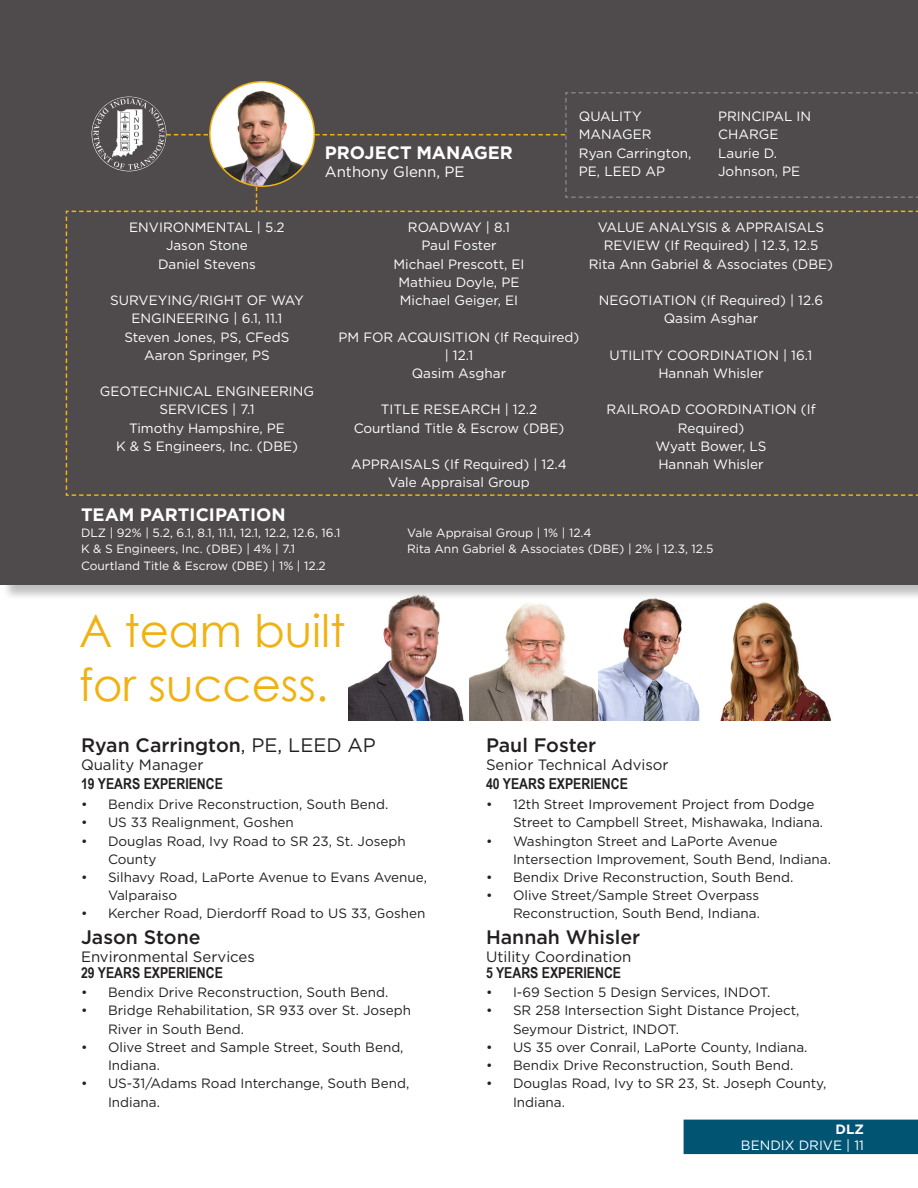
<style>
.page{position:relative;width:918px;height:1188px;background:#fff}
.page>*{position:absolute;margin:0;border:0;box-sizing:border-box;transform-origin:0 0}
.t1{font:45px/54px "Century Gothic";color:#efb211}
.t2{font:500 19.5px "Gotham";color:#231f20}
.t3{font:700 18px "Gotham";color:#fff}
.t4{font:15px "Gotham";color:#231f20}
.t5{font:700 15px "Arial Narrow";color:#231f20}
.t6{font:15px "Gotham";color:#fff}
.t7{font:13.5px/18.3px "Gotham";color:#231f20}
.t8{font:13.5px/18.1px "Gotham";color:#fff;text-align:center}
.t9{font:700 13.5px "Gotham";color:#fff}
.t10{font:12px/16.2px "Gotham";color:#fff}
.s1{font-weight:400}
</style>
<div class="page">
<div style="left:684px;top:1120px;width:234px;height:34px;background:#025473"></div>
<img style="left:349px;top:601px;width:351px;height:120px">
<img style="left:720px;top:602px;width:111px;height:118px">
<div style="left:2px;top:2px;width:916px;height:599px;background:#231f20;opacity:.35"></div>
<div style="left:0;top:0;width:918px;height:584px;background:#4f4b4c"></div>
<img style="left:210px;top:82px;width:104px;height:104px;border-radius:52px">
<svg style="left:66px;top:91px;width:852px;height:405px"></svg>
<h3 class="t3" style="left:325px;top:141px;width:190px">PROJECT MANAGER</h3>
<p class="t6" style="left:325px;top:163px;width:141px">Anthony Glenn, PE</p>
<p class="t8" style="left:579px;top:107px;width:114px;text-align:left">QUALITY<br>MANAGER<br>Ryan Carrington,<br>PE, LEED AP</p>
<p class="t8" style="left:718px;top:107px;width:95px;text-align:left">PRINCIPAL IN<br>CHARGE<br>Laurie D.<br>Johnson, PE</p>
<p class="t8" style="left:129px;top:218px;width:157px">ENVIRONMENTAL | 5.2<br>Jason Stone<br>Daniel Stevens</p>
<p class="t8" style="left:110px;top:291px;width:195px">SURVEYING/RIGHT OF WAY<br>ENGINEERING | 6.1, 11.1<br>Steven Jones, PS, CFedS<br>Aaron Springer, PS</p>
<p class="t8" style="left:100px;top:382px;width:216px">GEOTECHNICAL ENGINEERING<br>SERVICES | 7.1<br>Timothy Hampshire, PE<br>K &amp; S Engineers, Inc. (DBE)</p>
<p class="t8" style="left:393px;top:218px;width:133px">ROADWAY | 8.1<br>Paul Foster<br>Michael Prescott, EI<br>Mathieu Doyle, PE<br>Michael Geiger, EI</p>
<p class="t8" style="left:339px;top:327px;width:242px">PM FOR ACQUISITION (If Required) | 12.1<br>Qasim Asghar</p>
<p class="t8" style="left:354px;top:400px;width:212px">TITLE RESEARCH | 12.2<br>Courtland Title &amp; Escrow (DBE)</p>
<p class="t8" style="left:351px;top:455px;width:217px">APPRAISALS (If Required) | 12.4<br>Vale Appraisal Group</p>
<p class="t8" style="left:589px;top:218px;width:246px">VALUE ANALYSIS &amp; APPRAISALS<br>REVIEW (If Required) | 12.3, 12.5<br>Rita Ann Gabriel &amp; Associates (DBE)</p>
<p class="t8" style="left:599px;top:291px;width:226px">NEGOTIATION (If Required) | 12.6<br>Qasim Asghar</p>
<p class="t8" style="left:610px;top:346px;width:204px">UTILITY COORDINATION | 16.1<br>Hannah Whisler</p>
<p class="t8" style="left:606px;top:400px;width:211px">RAILROAD COORDINATION (If<br>Required)<br>Wyatt Bower, LS<br>Hannah Whisler</p>
<h3 class="t3" style="left:81px;top:503px;width:206px">TEAM PARTICIPATION</h3>
<p class="t10" style="left:81px;top:525px;width:261px">DLZ | 92% | 5.2, 6.1, 8.1, 11.1, 12.1, 12.2, 12.6, 16.1<br>K &amp; S Engineers, Inc. (DBE) | 4% | 7.1<br>Courtland Title &amp; Escrow (DBE) | 1% | 12.2</p>
<p class="t10" style="left:407px;top:525px;width:308px">Vale Appraisal Group | 1% | 12.4<br>Rita Ann Gabriel &amp; Associates (DBE) | 2% | 12.3, 12.5</p>
<h1 class="t1" style="left:79px;top:603px;width:268px">A team built for success.</h1>
<h2 class="t2" style="left:81px;top:732px;width:297px">Ryan Carrington<span class="s1">, PE, LEED AP</span></h2>
<p class="t4" style="left:81px;top:755px;width:124px">Quality Manager</p>
<p class="t5" style="left:81px;top:773px;width:143px">19 YEARS EXPERIENCE</p>
<p class="t7" style="left:81px;top:795px;width:309px">• Bendix Drive Reconstruction, South Bend.</p>
<p class="t7" style="left:81px;top:813px;width:214px">• US 33 Realignment, Goshen</p>
<p class="t7" style="left:108px;top:831px;width:299px;text-indent:-27px">• Douglas Road, Ivy Road to SR 23, St. Joseph<br>County</p>
<p class="t7" style="left:108px;top:868px;width:320px;text-indent:-27px">• Silhavy Road, LaPorte Avenue to Evans Avenue,<br>Valparaiso</p>
<p class="t7" style="left:81px;top:904px;width:346px">• Kercher Road, Dierdorff Road to US 33, Goshen</p>
<h2 class="t2" style="left:81px;top:924px;width:121px">Jason Stone</h2>
<p class="t4" style="left:81px;top:947px;width:175px">Environmental Services</p>
<p class="t5" style="left:81px;top:961px;width:143px">29 YEARS EXPERIENCE</p>
<p class="t7" style="left:81px;top:983px;width:309px">• Bendix Drive Reconstruction, South Bend.</p>
<p class="t7" style="left:108px;top:1001px;width:305px;text-indent:-27px">• Bridge Rehabilitation, SR 933 over St. Joseph<br>River in South Bend.</p>
<p class="t7" style="left:108px;top:1038px;width:297px;text-indent:-27px">• Olive Street and Sample Street, South Bend,<br>Indiana.</p>
<p class="t7" style="left:108px;top:1074px;width:303px;text-indent:-27px">• US-31/Adams Road Interchange, South Bend,<br>Indiana.</p>
<h2 class="t2" style="left:486px;top:732px;width:112px">Paul Foster</h2>
<p class="t4" style="left:486px;top:755px;width:184px">Senior Technical Advisor</p>
<p class="t5" style="left:486px;top:773px;width:143px">40 YEARS EXPERIENCE</p>
<p class="t7" style="left:513px;top:795px;width:312px;text-indent:-27px">• 12th Street Improvement Project from Dodge<br>Street to Campbell Street, Mishawaka, Indiana.</p>
<p class="t7" style="left:513px;top:831px;width:320px;text-indent:-27px">• Washington Street and LaPorte Avenue<br>Intersection Improvement, South Bend, Indiana.</p>
<p class="t7" style="left:486px;top:868px;width:309px">• Bendix Drive Reconstruction, South Bend.</p>
<p class="t7" style="left:486px;top:886px;width:275px;text-align:right">• Olive Street/Sample Street Overpass<br>Reconstruction, South Bend, Indiana.</p>
<h2 class="t2" style="left:486px;top:924px;width:156px">Hannah Whisler</h2>
<p class="t4" style="left:486px;top:947px;width:147px">Utility Coordination</p>
<p class="t5" style="left:486px;top:961px;width:137px">5 YEARS EXPERIENCE</p>
<p class="t7" style="left:486px;top:983px;width:286px">• I-69 Section 5 Design Services, INDOT.</p>
<p class="t7" style="left:513px;top:1001px;width:288px;text-indent:-27px">• SR 258 Intersection Sight Distance Project,<br>Seymour District, INDOT.</p>
<p class="t7" style="left:486px;top:1038px;width:323px">• US 35 over Conrail, LaPorte County, Indiana.</p>
<p class="t7" style="left:486px;top:1056px;width:309px">• Bendix Drive Reconstruction, South Bend.</p>
<p class="t7" style="left:513px;top:1074px;width:315px;text-indent:-27px">• Douglas Road, Ivy to SR 23, St. Joseph County,<br>Indiana.</p>
<p class="t9" style="left:836px;top:1120px;width:30px">DLZ</p>
<p class="t8" style="left:741px;top:1136px;width:125px">BENDIX DRIVE | 11</p>
</div>
